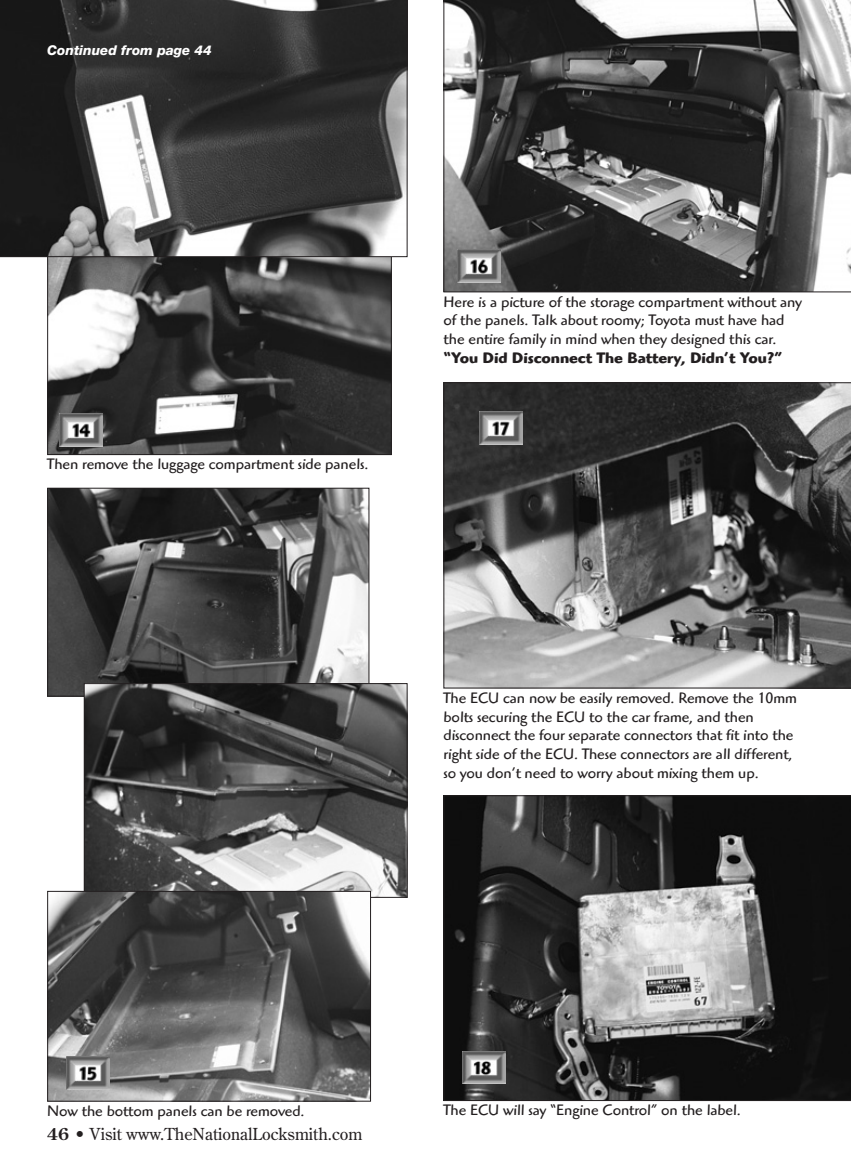
<style>
.page{position:relative;width:851px;height:1161px;background:#fff}
.page>*{position:absolute;margin:0;border:0;box-sizing:border-box;transform-origin:0 0}
.t1{font:16.5px "Century Old Style";color:#231f20}
.t2{font:15.75px/18.8px "Highlander";color:#231f20}
.t3{font:700 15.75px "Highlander";color:#231f20}
.t4{font:italic 800 13.5px "Helvetica Neue";color:#fff}
.s1{font-weight:700}
</style>
<div class="page">
<img style="left:49px;top:257px;width:341px;height:196px">
<div style="left:47px;top:254px;width:345px;height:201px;border:1px solid #231f20"></div>
<img style="left:60px;top:414px;width:43px;height:32px">
<svg style="left:443px;top:0;width:407px;height:292px;background:#5d5d5d"></svg>
<img style="left:457px;top:250px;width:43px;height:32px">
<svg style="left:443px;top:382px;width:407px;height:306px;background:#5e5e5e"></svg>
<img style="left:479px;top:412px;width:43px;height:32px">
<svg style="left:443px;top:795px;width:407px;height:306px;background:#424242"></svg>
<img style="left:462px;top:1051px;width:43px;height:33px">
<svg style="left:0;top:0;width:407px;height:257px;background:#494949"></svg>
<img style="left:49px;top:490px;width:318px;height:205px">
<div style="left:47px;top:488px;width:322px;height:209px;border:1px solid #231f20"></div>
<img style="left:86px;top:685px;width:319px;height:211px">
<div style="left:84px;top:683px;width:323px;height:215px;border:1px solid #231f20"></div>
<img style="left:49px;top:893px;width:320px;height:207px">
<div style="left:47px;top:891px;width:324px;height:211px;border:1px solid #231f20"></div>
<img style="left:66px;top:1057px;width:44px;height:32px">
<p class="t4" style="left:47px;top:45px;width:166px">Continued from page 44</p>
<p class="t2" style="left:47px;top:457px;width:322px">Then remove the luggage compartment side panels.</p>
<p class="t2" style="left:443px;top:294px;width:360px">Here is a picture of the storage compartment without any of the panels. Talk about roomy; Toyota must have had the entire family in mind when they designed this car.</p>
<p class="t3" style="left:443px;top:352px;width:340px">“You Did Disconnect The Battery, Didn’t You?”</p>
<p class="t2" style="left:443px;top:690px;width:355px">The ECU can now be easily removed. Remove the 10mm bolts securing the ECU to the car frame, and then disconnect the four separate connectors that fit into the right side of the ECU. These connectors are all different, so you don’t need to worry about mixing them up.</p>
<p class="t2" style="left:47px;top:1103px;width:259px">Now the bottom panels can be removed.</p>
<p class="t1" style="left:47px;top:1127px;width:317px"><span class="s1">46</span> • Visit www.TheNationalLocksmith.com</p>
<p class="t2" style="left:443px;top:1103px;width:299px">The ECU will say “Engine Control” on the label.</p>
</div>
